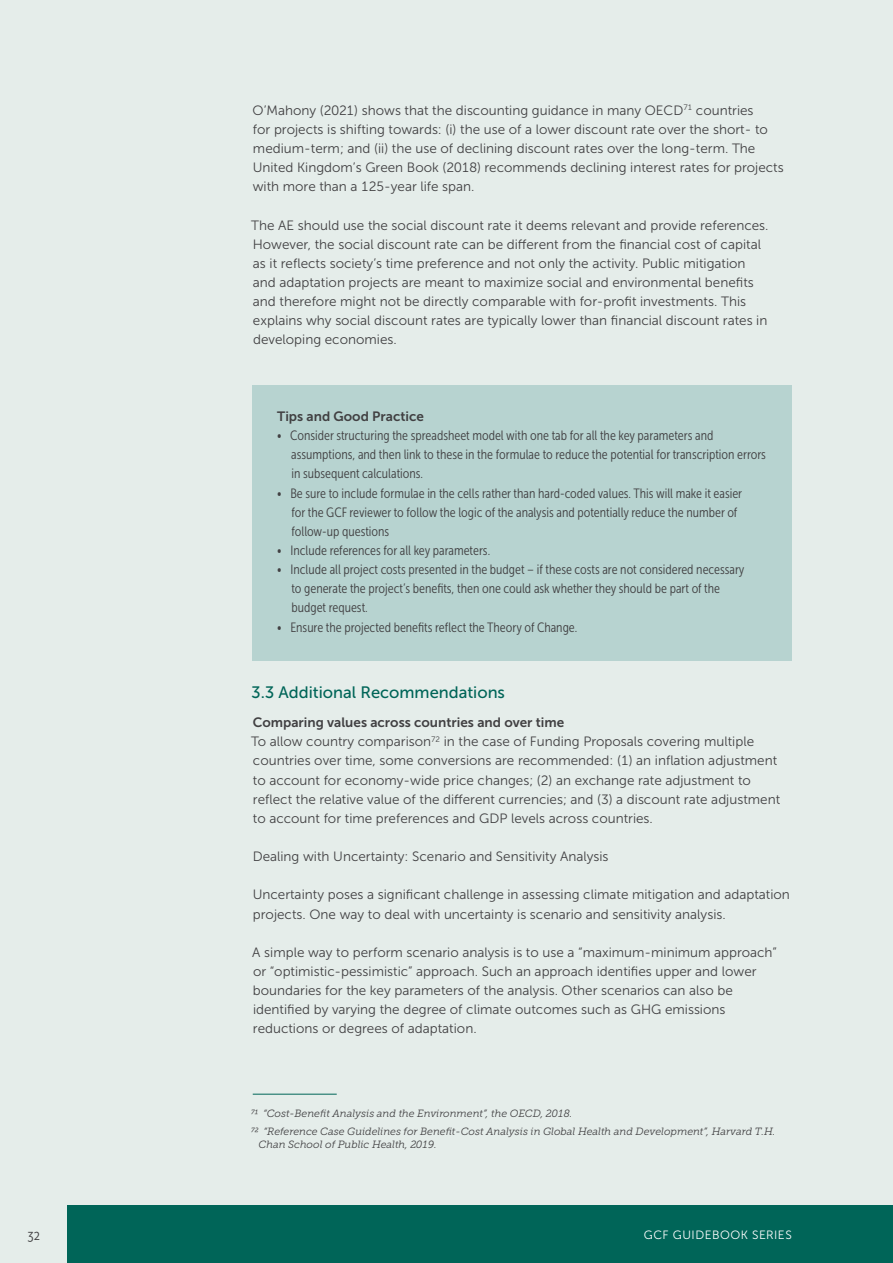
<style>
.page{position:relative;width:893px;height:1263px;background:#e5edea}
.page>*{position:absolute;margin:0;border:0;box-sizing:border-box;transform-origin:0 0}
.t1{font:16.5px "Museo Sans 500";color:#006558}
.t2{font:15px "Museo Sans Cond 300";color:#414042}
.Body_copy{font:13.5px/19.2px "Museo Sans 300";color:#414042}
.t3{font:13.5px/19.2px "Museo Sans Cond 300";color:#414042}
.Body_copy-2{font:13.5px "Museo Sans 700";color:#414042}
.Box_-_Body_copy{font:13.5px "Museo Sans 700";color:#414042}
.t4{font:12px "Museo Sans 300";letter-spacing:.045em;color:#fff}
.Footnotes{font:italic 10.5px/13.5px "Museo Slab 300";color:#414042}
</style>
<div class="page">
<div style="left:67px;top:1205px;width:826px;height:58px;background:#006558"></div>
<div style="left:253px;top:385px;width:539px;height:65px;background:#b7d3d0"></div>
<div style="left:253px;top:404px;width:539px;height:103px;background:#b7d3d0"></div>
<div style="left:253px;top:462px;width:539px;height:103px;background:#b7d3d0"></div>
<div style="left:253px;top:538px;width:539px;height:103px;background:#b7d3d0"></div>
<div style="left:253px;top:596px;width:539px;height:64px;background:#b7d3d0"></div>
<hr style="left:253px;top:1094px;width:84px;height:1px;background:#006558">
<p class="Body_copy" style="left:253px;top:101px;width:533px">O’Mahony (2021) shows that the discounting guidance in many OECD<sup>71</sup> countries<br>for projects is shifting towards: (i) the use of a lower discount rate over the short- to medium-term; and (ii) the use of declining discount rates over the long-term. The United Kingdom’s Green Book (2018) recommends declining interest rates for projects with more than a 125-year life span.</p>
<p class="Body_copy" style="left:251px;top:215px;width:519px">The AE should use the social discount rate it deems relevant and provide references.<br>However, the social discount rate can be different from the financial cost of capital as it reflects society’s time preference and not only the activity. Public mitigation and adaptation projects are meant to maximize social and environmental benefits and therefore might not be directly comparable with for-profit investments. This explains why social discount rates are typically lower than financial discount rates in developing economies.</p>
<p class="Box_-_Body_copy" style="left:277px;top:409px;width:148px">Tips and Good Practice</p>
<p class="t3" style="left:291px;top:426px;width:476px;text-indent:-15px">• Consider structuring the spreadsheet model with one tab for all the key parameters and assumptions, and then link to these in the formulae to reduce the potential for transcription errors in subsequent calculations.</p>
<p class="t3" style="left:291px;top:483px;width:452px;text-indent:-15px">• Be sure to include formulae in the cells rather than hard-coded values. This will make it easier for the GCF reviewer to follow the logic of the analysis and potentially reduce the number of follow-up questions</p>
<p class="t3" style="left:277px;top:541px;width:215px">• Include references for all key parameters.</p>
<p class="t3" style="left:291px;top:560px;width:455px;text-indent:-15px">• Include all project costs presented in the budget – if these costs are not considered necessary to generate the project’s benefits, then one could ask whether they should be part of the budget request.</p>
<p class="t3" style="left:277px;top:617px;width:302px">• Ensure the projected benefits reflect the Theory of Change.</p>
<h4 class="t1" style="left:251px;top:683px;width:255px">3.3 Additional Recommendations</h4>
<p class="Body_copy-2" style="left:253px;top:715px;width:313px">Comparing values across countries and over time</p>
<p class="Body_copy" style="left:251px;top:732px;width:531px">To allow country comparison<sup>72</sup> in the case of Funding Proposals covering multiple countries over time, some conversions are recommended: (1) an inflation adjustment to account for economy-wide price changes; (2) an exchange rate adjustment to reflect the relative value of the different currencies; and (3) a discount rate adjustment to account for time preferences and GDP levels across countries.</p>
<p class="Body_copy" style="left:253px;top:847px;width:357px">Dealing with Uncertainty: Scenario and Sensitivity Analysis</p>
<p class="Body_copy" style="left:253px;top:885px;width:539px">Uncertainty poses a significant challenge in assessing climate mitigation and adaptation projects. One way to deal with uncertainty is scenario and sensitivity analysis.</p>
<p class="Body_copy" style="left:252px;top:943px;width:526px">A simple way to perform scenario analysis is to use a “maximum-minimum approach” or “optimistic-pessimistic” approach. Such an approach identifies upper and lower boundaries for the key parameters of the analysis. Other scenarios can also be identified by varying the degree of climate outcomes such as GHG emissions reductions or degrees of adaptation.</p>
<p class="Footnotes" style="left:251px;top:1106px;width:323px">71 “Cost-Benefit Analysis and the Environment”, the OECD, 2018.</p>
<p class="Footnotes" style="left:259px;top:1124px;width:518px;text-indent:-8px">72 “Reference Case Guidelines for Benefit-Cost Analysis in Global Health and Development”, Harvard T.H.<br>Chan School of Public Health, 2019.</p>
<p class="t2" style="left:27px;top:1227px;width:14px">32</p>
<p class="t4" style="left:644px;top:1228px;width:149px">GCF GUIDEBOOK SERIES</p>
</div>
